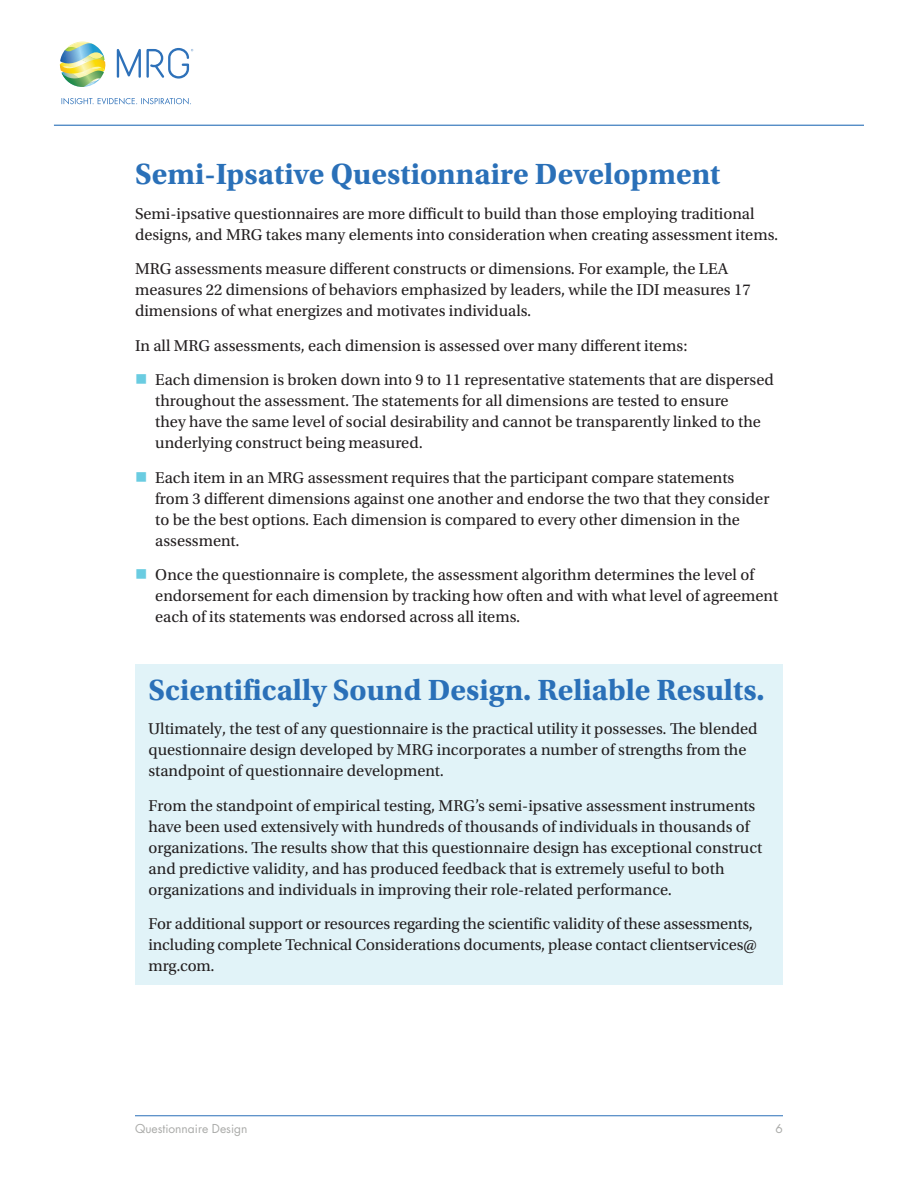
<style>
.page{position:relative;width:918px;height:1188px;background:#fff}
.page>*{position:absolute;margin:0;border:0;box-sizing:border-box;transform-origin:0 0}
.Subheads{font:700 30.75px "Utopia Std";color:#2a70b8}
.Body_Copy{font:16.5px/21px "Utopia Std";color:#231f20}
.t1{font:12px "Futura Std";color:#aaaba9}
</style>
<div class="page">
<hr style="left:135px;top:1115px;width:648px;height:1px;background:#2a70b8">
<svg style="left:60px;top:42px;width:45px;height:45px"></svg>
<svg style="left:117px;top:48px;width:76px;height:31px"></svg>
<svg style="left:62px;top:98px;width:129px;height:6px"></svg>
<hr style="left:54px;top:125px;width:810px;height:1px;background:#2a70b8">
<div style="left:135px;top:664px;width:648px;height:321px;background:#e1f3f8"></div>
<p class="Subheads" style="left:135px;top:157px;width:587px">Semi-Ipsative Questionnaire Development</p>
<p class="Body_Copy" style="left:135px;top:203px;width:645px">Semi-ipsative questionnaires are more difficult to build than those employing traditional designs, and MRG takes many elements into consideration when creating assessment items.</p>
<p class="Body_Copy" style="left:135px;top:259px;width:617px">MRG assessments measure different constructs or dimensions. For example, the LEA measures 22 dimensions of behaviors emphasized by leaders, while the IDI measures 17 dimensions of what energizes and motivates individuals.</p>
<p class="Body_Copy" style="left:135px;top:335px;width:554px">In all MRG assessments, each dimension is assessed over many different items:</p>
<p class="Body_Copy" style="left:155px;top:370px;width:620px">Each dimension is broken down into 9 to 11 representative statements that are dispersed throughout the assessment. The statements for all dimensions are tested to ensure<br>they have the same level of social desirability and cannot be transparently linked to the underlying construct being measured.</p>
<p class="Body_Copy" style="left:155px;top:467px;width:616px">Each item in an MRG assessment requires that the participant compare statements from 3 different dimensions against one another and endorse the two that they consider to be the best options. Each dimension is compared to every other dimension in the assessment.</p>
<p class="Body_Copy" style="left:155px;top:565px;width:625px">Once the questionnaire is complete, the assessment algorithm determines the level of endorsement for each dimension by tracking how often and with what level of agreement each of its statements was endorsed across all items.</p>
<p class="Subheads" style="left:148px;top:672px;width:618px">Scientifically Sound Design. Reliable Results.</p>
<p class="Body_Copy" style="left:148px;top:719px;width:611px">Ultimately, the test of any questionnaire is the practical utility it possesses. The blended questionnaire design developed by MRG incorporates a number of strengths from the standpoint of questionnaire development.</p>
<p class="Body_Copy" style="left:148px;top:795px;width:615px">From the standpoint of empirical testing, MRG’s semi-ipsative assessment instruments have been used extensively with hundreds of thousands of individuals in thousands of organizations. The results show that this questionnaire design has exceptional construct and predictive validity, and has produced feedback that is extremely useful to both organizations and individuals in improving their role-related performance.</p>
<p class="Body_Copy" style="left:148px;top:914px;width:610px">For additional support or resources regarding the scientific validity of these assessments, including complete Technical Considerations documents, please contact clientservices@ mrg.com.</p>
<p class="t1" style="left:135px;top:1121px;width:114px">Questionnaire Design</p>
<p class="t1" style="left:776px;top:1121px;width:9px">6</p>
</div>
